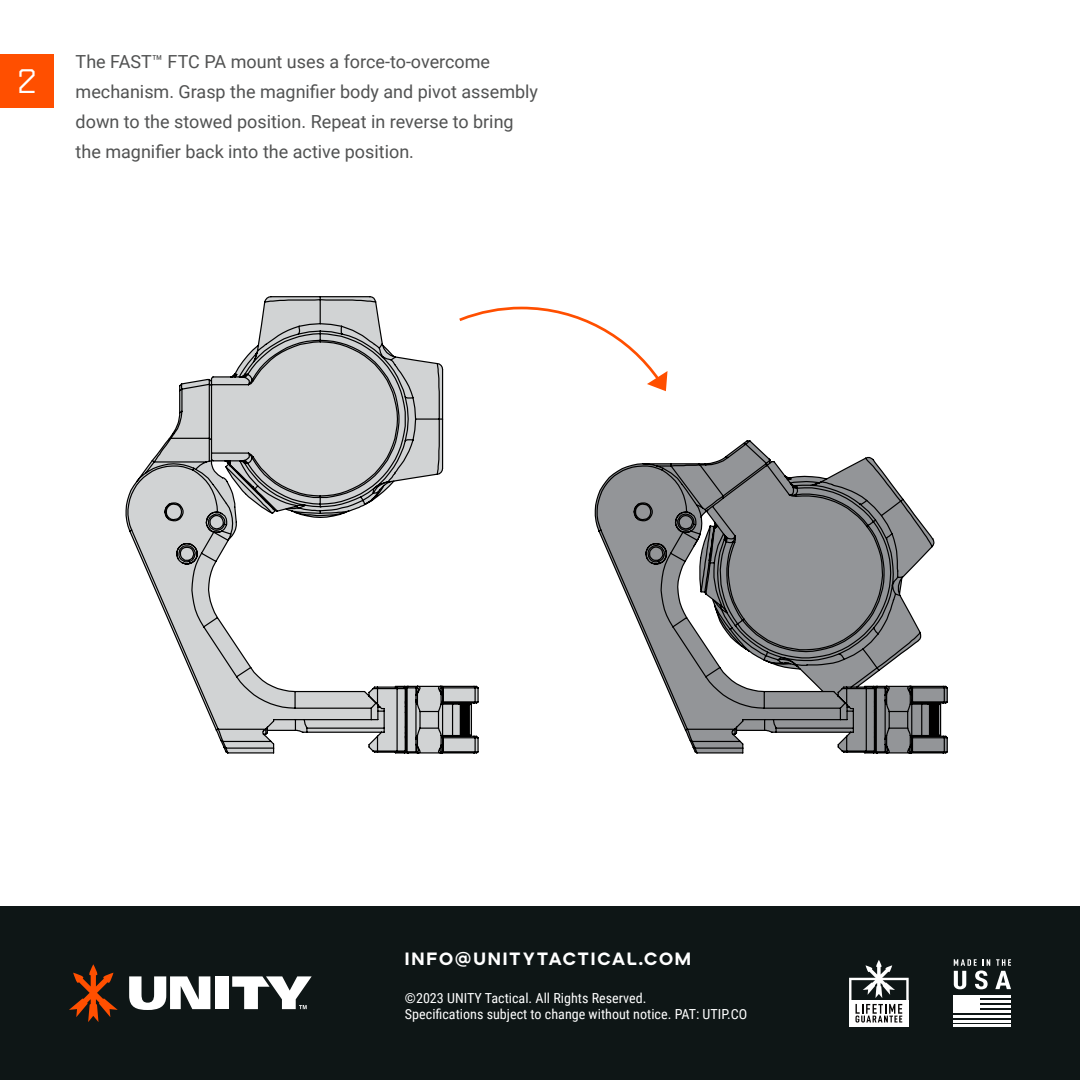
<style>
.page{position:relative;width:1080px;height:1080px;background:#fff}
.page>*{position:absolute;margin:0;border:0;box-sizing:border-box;transform-origin:0 0}
.t1{font:27px "Alterra Display";color:#fff}
.t2{font:18px/30px "Roboto";color:#515252}
.t3{font:17.7px "Ardela Edge Variable X01";letter-spacing:.1em;color:#fff}
.t4{font:13.8px/16.8px "Roboto Condensed";color:#fff}
</style>
<div class="page">
<div style="left:0;top:54px;width:54px;height:54px;background:#ff4f00"></div>
<svg style="left:480px;top:306px;width:188px;height:85px"></svg>
<div style="left:0;top:906px;width:1080px;height:174px;background:#0e1616"></div>
<svg style="left:129px;top:976px;width:81px;height:34px"></svg>
<div style="left:215px;top:976px;width:14px;height:33px;background:#fff"></div>
<svg style="left:232px;top:976px;width:80px;height:33px"></svg>
<svg style="left:69px;top:964px;width:49px;height:58px"></svg>
<svg style="left:954px;top:959px;width:57px;height:30px"></svg>
<hr style="left:953px;top:1025px;width:58px;height:2px;background:#fff">
<hr style="left:953px;top:1020px;width:58px;height:2px;background:#fff">
<hr style="left:953px;top:1015px;width:58px;height:2px;background:#fff">
<hr style="left:953px;top:1010px;width:58px;height:3px;background:#fff">
<hr style="left:953px;top:1005px;width:58px;height:3px;background:#fff">
<hr style="left:953px;top:1000px;width:58px;height:3px;background:#fff">
<hr style="left:953px;top:995px;width:58px;height:3px;background:#fff">
<div style="left:953px;top:995px;width:27px;height:18px;background:#fff"></div>
<svg style="left:849px;top:960px;width:60px;height:67px"></svg>
<svg style="left:125px;top:296px;width:355px;height:458px"></svg>
<svg style="left:594px;top:440px;width:354px;height:314px"></svg>
<h1 class="t1" style="left:18px;top:69px;width:19px">2</h1>
<p class="t2" style="left:76px;top:48px;width:464px">The FAST™ FTC PA mount uses a force-to-overcome mechanism. Grasp the magnifier body and pivot assembly down to the stowed position. Repeat in reverse to bring the magnifier back into the active position.</p>
<p class="t3" style="left:405px;top:951px;width:288px">INFO@UNITYTACTICAL.COM</p>
<p class="t4" style="left:405px;top:991px;width:344px">©2023 UNITY Tactical. All Rights Reserved.<br>Specifications subject to change without notice. PAT: UTIP.CO</p>
</div>
